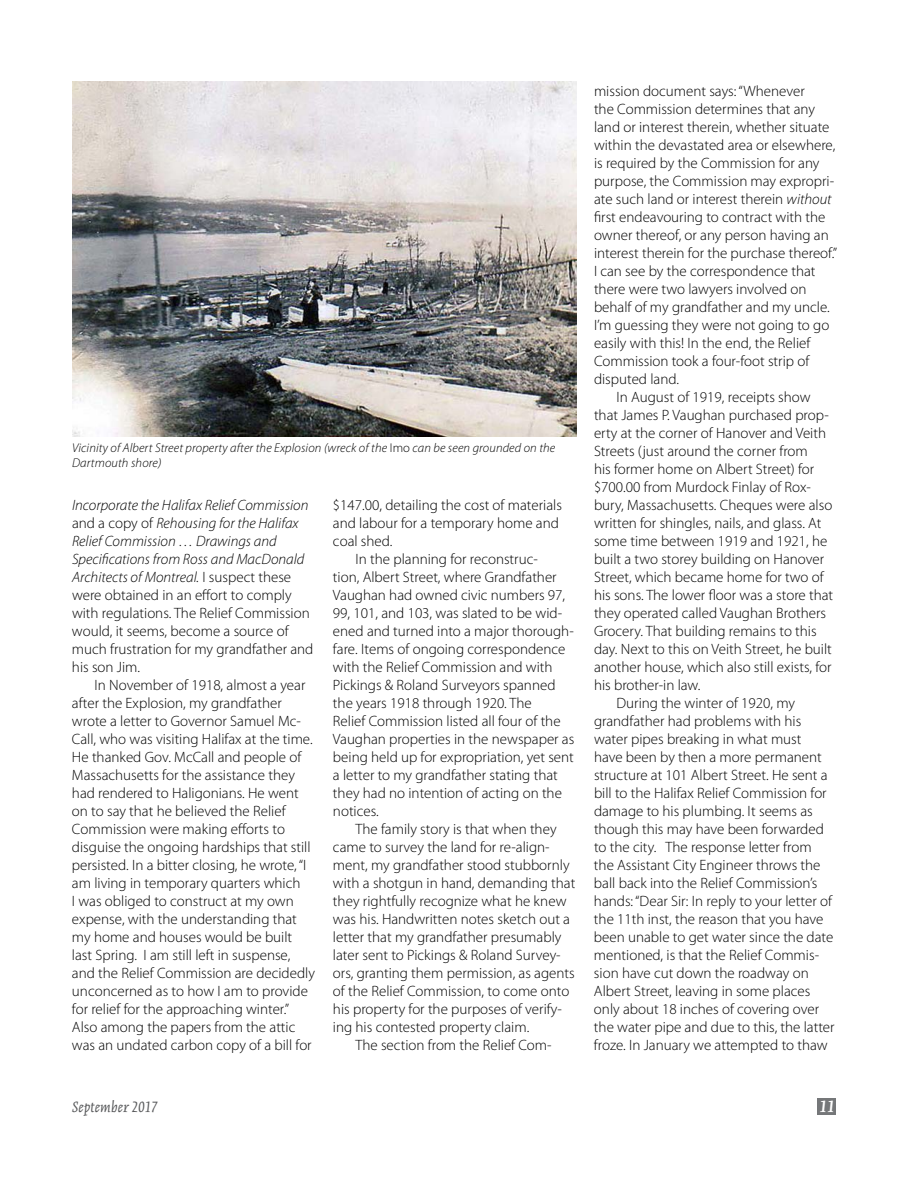
<style>
.page{position:relative;width:918px;height:1188px;background:#fff}
.page>*{position:absolute;margin:0;border:0;box-sizing:border-box;transform-origin:0 0}
.t1{font:18px "Kinesis MM It 600";color:#fff}
.t2{font:16.5px "Kinesis MM It 380";letter-spacing:.01em;color:#58595b}
.t3{font:300 15px/18px "Myriad Pro";color:#000}
.t4{font:italic 300 12.75px/15px "Myriad Pro";letter-spacing:.01em;color:#000}
.s1{font-style:normal}
.s2{font-style:italic}
</style>
<div class="page">
<div style="left:817px;top:1098px;width:19px;height:17px;background:#757779"></div>
<img style="left:72px;top:81px;width:504px;height:355px">
<p class="t4" style="left:72px;top:441px;width:485px">Vicinity of Albert Street property after the Explosion (wreck of the <span class="s1">I mo</span> can be seen grounded on the<br>Dartmouth shore)</p>
<p class="t3" style="left:72px;top:496px;width:243px"><span class="s2">Incorporate the Halifax Relief Commission </span>and a copy of <span class="s2">Rehousing for the Halifax Relief Commission … Drawings and Specifications from Ross and MacDonald Architects of Montreal.</span> I suspect these were obtained in an effort to comply with regulations. The Relief Commission would, it seems, become a source of much frustration for my grandfather and his son Jim.</p>
<p class="t3" style="left:72px;top:676px;width:244px;text-indent:22px">I n November of 1918, almost a year after the Explosion, my grandfather wrote a letter to Governor Samuel Mc-Call, who was visiting Halifax at the time.<br>He thanked Gov. McCall and people of Massachusetts for the assistance they had rendered to Haligonians. He went on to say that he believed the Relief Commission were making efforts to disguise the ongoing hardships that still persisted. I n a bitter closing, he wrote, “I am living in temporary quarters which<br>I was obliged to construct at my own expense, with the understanding that my home and houses would be built last Spring. I am still left in suspense, and the Relief Commission are decidedly unconcerned as to how I am to provide for relief for the approaching winter.” Also among the papers from the attic was an undated carbon copy of a bill for</p>
<p class="t3" style="left:333px;top:496px;width:231px">$147.00, detailing the cost of materials</p>
<p class="t3" style="left:333px;top:514px;width:227px">and labour for a temporary home and</p>
<p class="t3" style="left:333px;top:532px;width:61px">coal shed.</p>
<p class="t3" style="left:355px;top:550px;width:184px">I n the planning for reconstruc-</p>
<p class="t3" style="left:333px;top:568px;width:225px">tion, Albert Street, where Grandfather</p>
<p class="t3" style="left:333px;top:586px;width:234px">Vaughan had owned civic numbers 97,</p>
<p class="t3" style="left:333px;top:604px;width:231px">99, 101, and 103, was slated to be wid-</p>
<p class="t3" style="left:333px;top:622px;width:242px">ened and turned into a major thorough-</p>
<p class="t3" style="left:333px;top:640px;width:234px">fare. Items of ongoing correspondence</p>
<p class="t3" style="left:333px;top:658px;width:221px">with the Relief Commission and with</p>
<p class="t3" style="left:333px;top:676px;width:224px">Pickings &amp; Roland Surveyors spanned</p>
<p class="t3" style="left:333px;top:694px;width:200px">the years 1918 through 1920. The</p>
<p class="t3" style="left:333px;top:712px;width:229px">Relief Commission listed all four of the</p>
<p class="t3" style="left:333px;top:730px;width:243px">Vaughan properties in the newspaper as</p>
<p class="t3" style="left:333px;top:748px;width:242px">being held up for expropriation, yet sent</p>
<p class="t3" style="left:333px;top:766px;width:226px">a letter to my grandfather stating that</p>
<p class="t3" style="left:333px;top:784px;width:230px">they had no intention of acting on the</p>
<p class="t3" style="left:333px;top:802px;width:47px">notices.</p>
<p class="t3" style="left:355px;top:820px;width:203px">The family story is that when they</p>
<p class="t3" style="left:333px;top:838px;width:218px">came to survey the land for re-align-</p>
<p class="t3" style="left:333px;top:856px;width:238px">ment, my grandfather stood stubbornly</p>
<p class="t3" style="left:333px;top:874px;width:244px">with a shotgun in hand, demanding that</p>
<p class="t3" style="left:333px;top:892px;width:235px">they rightfully recognize what he knew</p>
<p class="t3" style="left:333px;top:910px;width:239px">was his. Handwritten notes sketch out a</p>
<p class="t3" style="left:333px;top:928px;width:230px">letter that my grandfather presumably</p>
<p class="t3" style="left:333px;top:946px;width:229px">later sent to Pickings &amp; Roland Survey-</p>
<p class="t3" style="left:333px;top:964px;width:243px">ors, granting them permission, as agents</p>
<p class="t3" style="left:333px;top:982px;width:238px">of the Relief Commission, to come onto</p>
<p class="t3" style="left:333px;top:1000px;width:230px">his property for the purposes of verify-</p>
<p class="t3" style="left:333px;top:1018px;width:198px">ing his contested property claim.</p>
<p class="t3" style="left:355px;top:1036px;width:198px">The section from the Relief Com-</p>
<p class="t3" style="left:594px;top:82px;width:212px">mission document says: “Whenever</p>
<p class="t3" style="left:594px;top:100px;width:223px">the Commission determines that any</p>
<p class="t3" style="left:594px;top:118px;width:237px">land or interest therein, whether situate</p>
<p class="t3" style="left:594px;top:136px;width:243px">within the devastated area or elsewhere,</p>
<p class="t3" style="left:594px;top:154px;width:227px">is required by the Commission for any</p>
<p class="t3" style="left:594px;top:172px;width:242px">purpose, the Commission may expropri-</p>
<p class="t3" style="left:594px;top:190px;width:239px">ate such land or interest therein <span class="s2">without</span></p>
<p class="t3" style="left:594px;top:208px;width:233px">first endeavouring to contract with the</p>
<p class="t3" style="left:594px;top:226px;width:236px">owner thereof, or any person having an</p>
<p class="t3" style="left:594px;top:244px;width:245px">interest therein for the purchase thereof.”</p>
<p class="t3" style="left:594px;top:262px;width:223px">I can see by the correspondence that</p>
<p class="t3" style="left:594px;top:280px;width:214px">there were two lawyers involved on</p>
<p class="t3" style="left:594px;top:298px;width:237px">behalf of my grandfather and my uncle.</p>
<p class="t3" style="left:594px;top:316px;width:237px">I’m guessing they were not going to go</p>
<p class="t3" style="left:594px;top:334px;width:218px">easily with this! I n the end, the Relief</p>
<p class="t3" style="left:594px;top:352px;width:217px">Commission took a four-foot strip of</p>
<p class="t3" style="left:594px;top:370px;width:87px">disputed land.</p>
<p class="t3" style="left:616px;top:388px;width:196px">I n August of 1919, receipts show</p>
<p class="t3" style="left:594px;top:406px;width:236px">that James P. Vaughan purchased prop-</p>
<p class="t3" style="left:594px;top:424px;width:234px">erty at the corner of Hanover and Veith</p>
<p class="t3" style="left:594px;top:442px;width:215px">Streets (just around the corner from</p>
<p class="t3" style="left:594px;top:460px;width:222px">his former home on Albert Street) for</p>
<p class="t3" style="left:594px;top:478px;width:218px">$700.00 from Murdock Finlay of Rox-</p>
<p class="t3" style="left:594px;top:496px;width:240px">bury, Massachusetts. Cheques were also</p>
<p class="t3" style="left:594px;top:514px;width:229px">written for shingles, nails, and glass. At</p>
<p class="t3" style="left:594px;top:532px;width:235px">some time between 1919 and 1921, he</p>
<p class="t3" style="left:594px;top:550px;width:232px">built a two storey building on Hanover</p>
<p class="t3" style="left:594px;top:568px;width:231px">Street, which became home for two of</p>
<p class="t3" style="left:594px;top:586px;width:241px">his sons. The lower floor was a store that</p>
<p class="t3" style="left:594px;top:604px;width:234px">they operated called Vaughan Brothers</p>
<p class="t3" style="left:594px;top:622px;width:224px">Grocery. That building remains to this</p>
<p class="t3" style="left:594px;top:640px;width:239px">day. Next to this on Veith Street, he built</p>
<p class="t3" style="left:594px;top:658px;width:239px">another house, which also still exists, for</p>
<p class="t3" style="left:594px;top:676px;width:108px">his brother-in law.</p>
<p class="t3" style="left:616px;top:694px;width:180px">During the winter of 1920, my</p>
<p class="t3" style="left:594px;top:712px;width:209px">grandfather had problems with his</p>
<p class="t3" style="left:594px;top:730px;width:209px">water pipes breaking in what must</p>
<p class="t3" style="left:594px;top:748px;width:229px">have been by then a more permanent</p>
<p class="t3" style="left:594px;top:766px;width:235px">structure at 101 Albert Street. He sent a</p>
<p class="t3" style="left:594px;top:784px;width:234px">bill to the Halifax Relief Commission for</p>
<p class="t3" style="left:594px;top:802px;width:220px">damage to his plumbing. It seems as</p>
<p class="t3" style="left:594px;top:820px;width:231px">though this may have been forwarded</p>
<p class="t3" style="left:594px;top:838px;width:219px">to the city. The response letter from</p>
<p class="t3" style="left:594px;top:856px;width:228px">the Assistant City Engineer throws the</p>
<p class="t3" style="left:594px;top:874px;width:225px">ball back into the Relief Commission’s</p>
<p class="t3" style="left:594px;top:892px;width:239px">hands: “Dear Sir: I n reply to your letter of</p>
<p class="t3" style="left:594px;top:910px;width:231px">the 11th inst, the reason that you have</p>
<p class="t3" style="left:594px;top:928px;width:241px">been unable to get water since the date</p>
<p class="t3" style="left:594px;top:946px;width:227px">mentioned, is that the Relief Commis-</p>
<p class="t3" style="left:594px;top:964px;width:216px">sion have cut down the roadway on</p>
<p class="t3" style="left:594px;top:982px;width:218px">Albert Street, leaving in some places</p>
<p class="t3" style="left:594px;top:1000px;width:227px">only about 18 inches of covering over</p>
<p class="t3" style="left:594px;top:1018px;width:242px">the water pipe and due to this, the latter</p>
<p class="t3" style="left:594px;top:1036px;width:235px">froze. I n January we attempted to thaw</p>
<p class="t2" style="left:72px;top:1097px;width:87px">September 2017</p>
<p class="t1" style="left:820px;top:1096px;width:17px">11</p>
</div>
